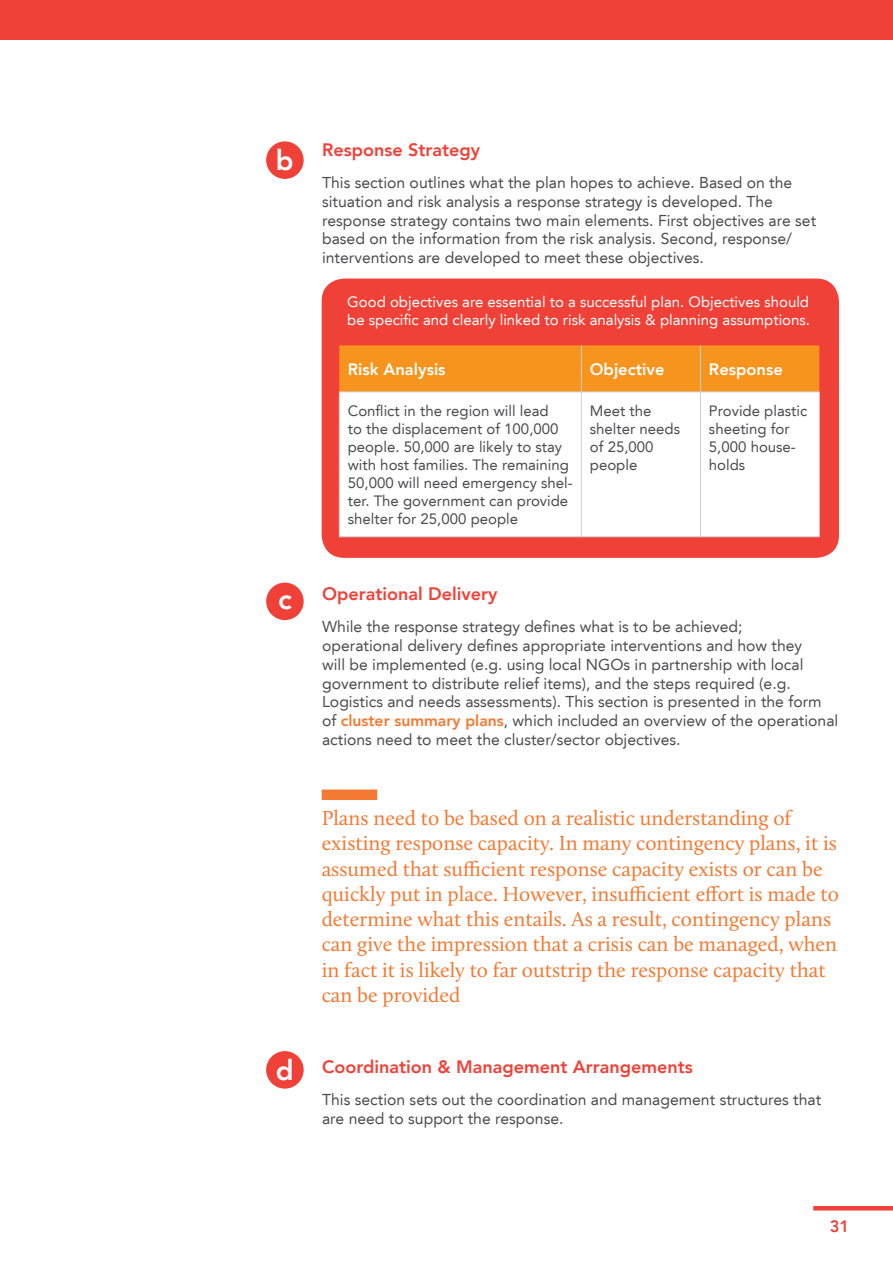
<style>
.page{position:relative;width:893px;height:1263px;background:#fff}
.page>*{position:absolute;margin:0;border:0;box-sizing:border-box;transform-origin:0 0}
.t1{font:800 28.35px "Avenir LT";color:#fff}
.t2{font:21px/25.2px "Calluna";color:#f47932}
.t3{font:800 18px "Avenir LT";color:#ef4137}
.t4{font:800 16.5px "Avenir LT";color:#fff}
.t5{font:800 16.5px "Avenir LT";color:#ef4137}
.t6{font:15.75px/18.9px "Avenir LT";color:#4d4d4f}
.t7{font:15px/18px "Avenir LT";color:#4d4d4f}
.t8{font:15px/18px "Avenir LT";color:#fff}
.s1{font-weight:800;color:#f47932}
</style>
<div class="page">
<div style="left:0;top:0;width:893px;height:40px;background:#ef4137"></div>
<hr style="left:813px;top:1206px;width:80px;height:4px;background:#ef4137">
<div style="left:266px;top:141px;width:38px;height:38px;background:#ef4137;border-radius:50%"></div>
<div style="left:266px;top:583px;width:38px;height:37px;background:#ef4137;border-radius:50%"></div>
<div style="left:266px;top:1051px;width:38px;height:38px;background:#ef4137;border-radius:50%"></div>
<div style="left:322px;top:279px;width:517px;height:279px;background:#ef4137;border-radius:23px"></div>
<div style="left:339px;top:345px;width:480px;height:47px;background:#f7941e"></div>
<div style="left:340px;top:393px;width:479px;height:143px;background:#fff"></div>
<hr style="left:700px;top:346px;width:1px;height:46px;background:#cfd0d2">
<hr style="left:581px;top:346px;width:1px;height:46px;background:#cfd0d2">
<hr style="left:339px;top:392px;width:242px;height:1px;background:#cfd0d2">
<hr style="left:581px;top:392px;width:119px;height:1px;background:#cfd0d2">
<hr style="left:700px;top:392px;width:119px;height:1px;background:#cfd0d2">
<hr style="left:339px;top:392px;width:1px;height:145px;background:#cfd0d2">
<hr style="left:581px;top:392px;width:1px;height:145px;background:#cfd0d2">
<hr style="left:700px;top:392px;width:1px;height:145px;background:#cfd0d2">
<hr style="left:819px;top:392px;width:1px;height:145px;background:#cfd0d2">
<hr style="left:339px;top:536px;width:242px;height:1px;background:#cfd0d2">
<hr style="left:581px;top:536px;width:119px;height:1px;background:#cfd0d2">
<hr style="left:700px;top:536px;width:119px;height:1px;background:#cfd0d2">
<div style="left:322px;top:789px;width:55px;height:11px;background:#f47932"></div>
<h1 class="t1" style="left:276px;top:143px;width:19px">b</h1>
<h1 class="t1" style="left:278px;top:582px;width:15px">c</h1>
<h1 class="t1" style="left:276px;top:1053px;width:19px">d</h1>
<p class="t3" style="left:322px;top:139px;width:159px">Response Strategy</p>
<p class="t6" style="left:322px;top:173px;width:496px">This section outlines what the plan hopes to achieve. Based on the situation and risk analysis a response strategy is developed. The response strategy contains two main elements. First objectives are set based on the information from the risk analysis. Second, response/ interventions are developed to meet these objectives.</p>
<p class="t8" style="left:347px;top:293px;width:464px">Good objectives are essential to a successful plan. Objectives should be specific and clearly linked to risk analysis &amp; planning assumptions.</p>
<p class="t4" style="left:348px;top:359px;width:99px">Risk Analysis</p>
<p class="t4" style="left:590px;top:359px;width:76px">Objective</p>
<p class="t4" style="left:709px;top:359px;width:75px">Response</p>
<p class="t7" style="left:348px;top:402px;width:227px">Conflict in the region will lead<br>to the displacement of 100,000 people. 50,000 are likely to stay with host families. The remaining<br>50,000 will need emergency shel&shy;ter. The government can provide shelter for 25,000 people</p>
<p class="t7" style="left:590px;top:402px;width:92px">Meet the shelter needs of 25,000 people</p>
<p class="t7" style="left:709px;top:402px;width:100px">Provide plastic sheeting for<br>5,000 house&shy;holds</p>
<p class="t3" style="left:322px;top:583px;width:177px">Operational Delivery</p>
<p class="t6" style="left:322px;top:617px;width:518px">While the response strategy defines what is to be achieved;<br>operational delivery defines appropriate interventions and how they<br>will be implemented (e.g. using local NGOs in partnership with local government to distribute relief items), and the steps required (e.g.<br>Logistics and needs assessments). This section is presented in the form of <span class="s1">cluster summary plans</span>, which included an overview of the operational actions need to meet the cluster/sector objectives.</p>
<p class="t2" style="left:322px;top:805px;width:519px">Plans need to be based on a realistic understanding of existing response capacity. In many contingency plans, it is assumed that sufficient response capacity exists or can be quickly put in place. However, insufficient effort is made to determine what this entails. As a result, contingency plans can give the impression that a crisis can be managed, when in fact it is likely to far outstrip the response capacity that can be provided</p>
<p class="t3" style="left:322px;top:1056px;width:372px">Coordination &amp; Management Arrangements</p>
<p class="t6" style="left:322px;top:1090px;width:501px">This section sets out the coordination and management structures that are need to support the response.</p>
<p class="t5" style="left:830px;top:1217px;width:21px">31</p>
</div>
